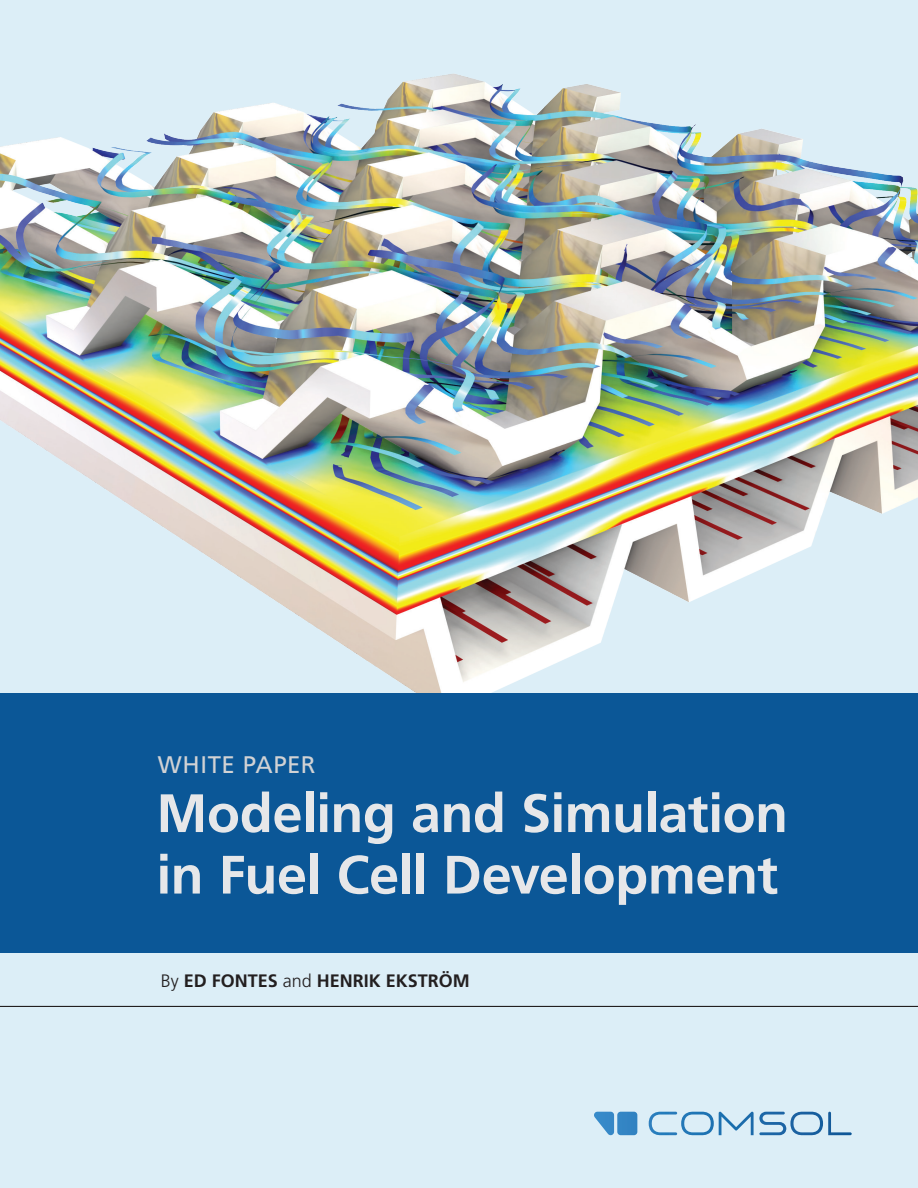
<style>
.page{position:relative;width:918px;height:1188px;background:#dceef7}
.page>*{position:absolute;margin:0;border:0;box-sizing:border-box;transform-origin:0 0}
.t1{font:700 54px/61.5px "Frutiger LT Std";letter-spacing:-.01em;color:#e6e7e9}
.t2{font:24px "Frutiger LT Std";letter-spacing:.02em;color:#d1d2d4}
.t3{font:700 18px "Frutiger LT Std";color:#231f20}
.s1{font-weight:300}
</style>
<div class="page">
<img style="left:0;top:74px;width:918px;height:932px">
<hr style="left:0;top:1006px;width:918px;height:1px;background:#231f20">
<div style="left:0;top:693px;width:918px;height:260px;background:#0b5797"></div>
<svg style="left:594px;top:1111px;width:258px;height:25px"></svg>
<p class="t2" style="left:158px;top:751px;width:159px">WHITE PAPER</p>
<p class="t1" style="left:156px;top:783px;width:633px">Modeling and Simulation in Fuel Cell Development</p>
<p class="t3" style="left:161px;top:970px;width:311px"><span class="s1">By</span> ED FONTES <span class="s1">and</span> HENRIK EKSTRÖM</p>
</div>
